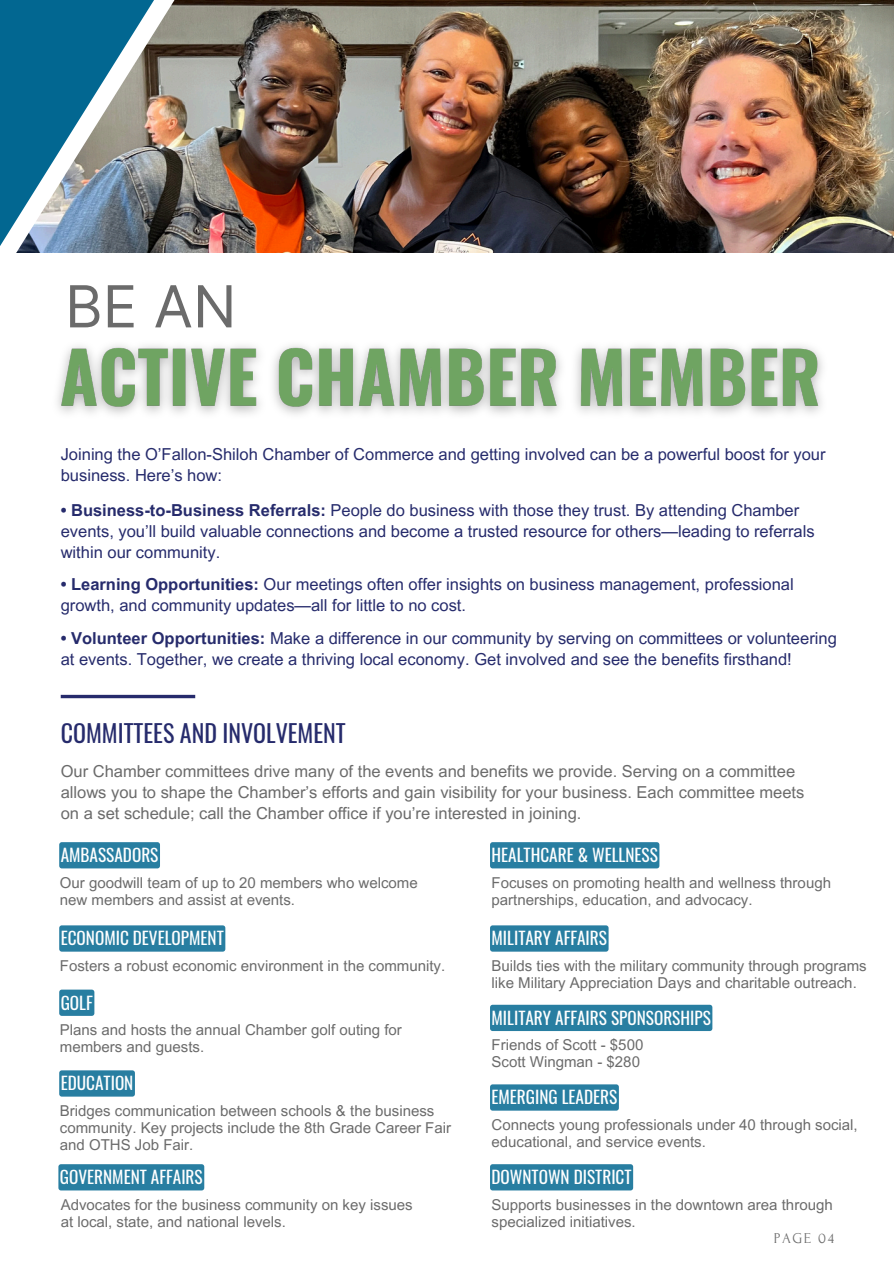
<style>
.page{position:relative;width:894px;height:1264px;background:#fff}
.page>*{position:absolute;margin:0;border:0;box-sizing:border-box;transform-origin:0 0}
.t1{font:57.9px "Inter";color:#6b6b6b}
.t2{font:24px "Oswald";color:#262b6c}
.t3{font:17.25px "Oswald";color:#fff}
.t4{font:16.5px/21px "Arial MT Pro";color:#262b6c}
.t5{font:16.5px/21px "Arial MT Pro";color:#6b6b6b}
.t6{font:15px/16.8px "Arial MT Pro";color:#6b6b6b}
.t7{font:15px "Forum";letter-spacing:.1em;color:#6b6b6b}
.s1{font-weight:700}
</style>
<div class="page">
<img style="left:363px;top:0;width:530px;height:252px">
<img style="left:64px;top:345px;width:759px;height:70px">
<hr style="left:61px;top:695px;width:134px;height:3px;background:#262b6c">
<img style="left:0;top:0;width:363px;height:412px">
<div style="left:59px;top:842px;width:101px;height:26px;background:#287ea1;border-radius:3px"></div>
<div style="left:59px;top:989px;width:35px;height:26px;background:#287ea1;border-radius:3px"></div>
<div style="left:59px;top:1070px;width:76px;height:26px;background:#287ea1"></div>
<div style="left:59px;top:925px;width:166px;height:26px;background:#287ea1"></div>
<div style="left:58px;top:1164px;width:146px;height:26px;background:#287ea1;border-radius:3px"></div>
<div style="left:490px;top:925px;width:118px;height:26px;background:#287ea1;border-radius:3px"></div>
<div style="left:490px;top:842px;width:169px;height:26px;background:#287ea1"></div>
<div style="left:490px;top:1084px;width:128px;height:26px;background:#287ea1;border-radius:3px"></div>
<div style="left:490px;top:1004px;width:222px;height:27px;background:#287ea1"></div>
<div style="left:490px;top:1164px;width:143px;height:26px;background:#287ea1;border-radius:3px"></div>
<p class="t1" style="left:65px;top:272px;width:173px">BE AN</p>
<p class="t4" style="left:61px;top:446px;width:766px">Joining the O’Fallon-Shiloh Chamber of Commerce and getting involved can be a powerful boost for your business. Here’s how:</p>
<p class="t4" style="left:61px;top:501px;width:755px"><span class="s1">• Business-to-Business Referrals:</span> People do business with those they trust. By attending Chamber events, you’ll build valuable connections and become a trusted resource for others—leading to referrals within our community.</p>
<h2 class="t4" style="left:61px;top:576px;width:734px"><span class="s1">• Learning Opportunities:</span> Our meetings often offer insights on business management, professional growth, and community updates—all for little to no cost.</h2>
<h5 class="t4" style="left:61px;top:629px;width:777px"><span class="s1">• Volunteer Opportunities:</span> Make a difference in our community by serving on committees or volunteering at events. Together, we create a thriving local economy. Get involved and see the benefits firsthand!</h5>
<h5 class="t2" style="left:61px;top:714px;width:286px">COMMITTEES AND INVOLVEMENT</h5>
<p class="t5" style="left:61px;top:763px;width:745px">Our Chamber committees drive many of the events and benefits we provide. Serving on a committee allows you to shape the Chamber’s efforts and gain visibility for your business. Each committee meets on a set schedule; call the Chamber office if you’re interested in joining.</p>
<h5 class="t3" style="left:61px;top:841px;width:99px">AMBASSADORS</h5>
<h5 class="t6" style="left:60px;top:876px;width:359px">Our goodwill team of up to 20 members who welcome new members and assist at events.</h5>
<h4 class="t3" style="left:61px;top:924px;width:164px">ECONOMIC DEVELOPMENT</h4>
<p class="t6" style="left:60px;top:959px;width:386px">Fosters a robust economic environment in the community.</p>
<p class="t3" style="left:61px;top:988px;width:34px">GOLF</p>
<h3 class="t6" style="left:60px;top:1023px;width:343px">Plans and hosts the annual Chamber golf outing for members and guests.</h3>
<p class="t3" style="left:61px;top:1069px;width:74px">EDUCATION</p>
<h5 class="t6" style="left:60px;top:1104px;width:392px">Bridges communication between schools &amp; the business community. Key projects include the 8th Grade Career Fair and OTHS Job Fair.</h5>
<h4 class="t3" style="left:60px;top:1163px;width:144px">GOVERNMENT AFFAIRS</h4>
<p class="t6" style="left:61px;top:1197px;width:353px">Advocates for the business community on key issues at local, state, and national levels.</p>
<p class="t3" style="left:491px;top:841px;width:168px">HEALTHCARE &amp; WELLNESS</p>
<h4 class="t6" style="left:491px;top:876px;width:341px">Focuses on promoting health and wellness through partnerships, education, and advocacy.</h4>
<p class="t3" style="left:491px;top:924px;width:117px">MILITARY AFFAIRS</p>
<h4 class="t6" style="left:491px;top:959px;width:376px">Builds ties with the military community through programs like Military Appreciation Days and charitable outreach.</h4>
<p class="t3" style="left:491px;top:1004px;width:221px">MILITARY AFFAIRS SPONSORSHIPS</p>
<h4 class="t6" style="left:491px;top:1038px;width:153px">Friends of Scott - $500<br>Scott Wingman - $280</h4>
<h4 class="t3" style="left:491px;top:1083px;width:127px">EMERGING LEADERS</h4>
<h4 class="t6" style="left:491px;top:1118px;width:367px">Connects young professionals under 40 through social, educational, and service events.</h4>
<h4 class="t3" style="left:491px;top:1163px;width:141px">DOWNTOWN DISTRICT</h4>
<h4 class="t6" style="left:491px;top:1197px;width:342px">Supports businesses in the downtown area through specialized initiatives.</h4>
<h4 class="t7" style="left:773px;top:1230px;width:61px">PAGE 04</h4>
</div>
